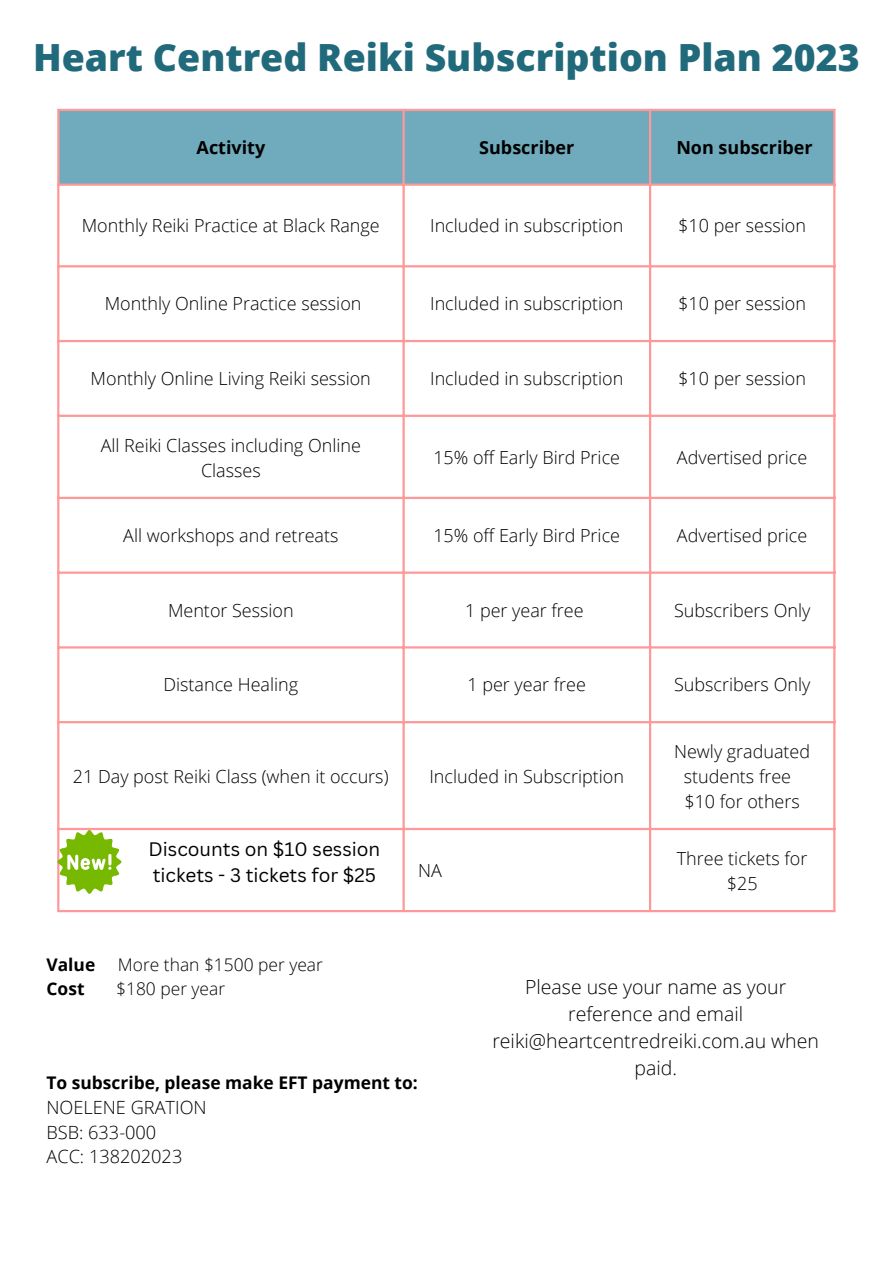
<style>
.page{position:relative;width:893px;height:1264px;background:#fff}
.page>*{position:absolute;margin:0;border:0;box-sizing:border-box;transform-origin:0 0}
.t1{font:800 37.5px "Open Sans";color:#216a7c}
.t2{font:300 19.5px/27px "Open Sans";color:#000;text-align:center}
.t3{font:18.9px/25.8px "Canva Sans";color:#000}
.t4{font:300 18.15px/24.8px "Open Sans";color:#000}
.t5{font:300 18px/24.8px "Open Sans";color:#000;text-align:center}
.t6{font:700 18px "Open Sans";color:#000}
.t7{font:700 17.4px "Open Sans";color:#000}
.t8{font:300 17.4px "Open Sans";color:#000}
</style>
<div class="page">
<div style="left:59px;top:111px;width:774px;height:72px;background:#6fabbd"></div>
<hr style="left:57px;top:111px;width:2px;height:799px;background:#f99">
<hr style="left:402px;top:111px;width:3px;height:799px;background:#f99">
<hr style="left:649px;top:111px;width:2px;height:799px;background:#f99">
<hr style="left:833px;top:111px;width:2px;height:799px;background:#f99">
<hr style="left:57px;top:109px;width:778px;height:2px;background:#f99">
<hr style="left:57px;top:183px;width:778px;height:3px;background:#f99">
<hr style="left:57px;top:265px;width:778px;height:2px;background:#f99">
<hr style="left:57px;top:340px;width:778px;height:2px;background:#f99">
<hr style="left:57px;top:414px;width:778px;height:3px;background:#f99">
<hr style="left:57px;top:497px;width:778px;height:2px;background:#f99">
<hr style="left:57px;top:571px;width:778px;height:3px;background:#f99">
<hr style="left:57px;top:646px;width:778px;height:2px;background:#f99">
<hr style="left:57px;top:721px;width:778px;height:2px;background:#f99">
<hr style="left:57px;top:827px;width:778px;height:3px;background:#f99">
<hr style="left:57px;top:910px;width:778px;height:2px;background:#f99">
<svg style="left:57px;top:830px;width:64px;height:63px"></svg>
<h1 class="t1" style="left:33px;top:31px;width:828px">Heart Centred Reiki Subscription Plan 2023</h1>
<p class="t6" style="left:196px;top:134px;width:70px">Activity</p>
<p class="t6" style="left:479px;top:134px;width:97px">Subscriber</p>
<p class="t6" style="left:676px;top:134px;width:138px">Non subscriber</p>
<p class="t5" style="left:82px;top:212px;width:299px">Monthly Reiki Practice at Black Range</p>
<p class="t5" style="left:430px;top:212px;width:195px">Included in subscription</p>
<p class="t5" style="left:678px;top:212px;width:129px">$10 per session</p>
<p class="t5" style="left:105px;top:291px;width:258px">Monthly Online Practice session</p>
<p class="t5" style="left:430px;top:291px;width:195px">Included in subscription</p>
<p class="t5" style="left:678px;top:291px;width:129px">$10 per session</p>
<p class="t5" style="left:91px;top:365px;width:282px">Monthly Online Living Reiki session</p>
<p class="t5" style="left:430px;top:365px;width:195px">Included in subscription</p>
<p class="t5" style="left:678px;top:365px;width:129px">$10 per session</p>
<p class="t5" style="left:101px;top:432px;width:262px">All Reiki Classes including Online<br>Classes</p>
<p class="t5" style="left:433px;top:445px;width:188px">15% off Early Bird Price</p>
<p class="t5" style="left:677px;top:445px;width:132px">Advertised price</p>
<p class="t5" style="left:123px;top:522px;width:217px">All workshops and retreats</p>
<p class="t5" style="left:433px;top:522px;width:188px">15% off Early Bird Price</p>
<p class="t5" style="left:677px;top:522px;width:132px">Advertised price</p>
<p class="t5" style="left:168px;top:597px;width:127px">Mentor Session</p>
<p class="t5" style="left:465px;top:597px;width:120px">1 per year free</p>
<p class="t5" style="left:674px;top:597px;width:138px">Subscribers Only</p>
<p class="t5" style="left:163px;top:672px;width:136px">Distance Healing</p>
<p class="t5" style="left:467px;top:672px;width:120px">1 per year free</p>
<p class="t5" style="left:674px;top:672px;width:138px">Subscribers Only</p>
<p class="t5" style="left:73px;top:763px;width:317px">21 Day post Reiki Class (when it occurs)</p>
<p class="t5" style="left:429px;top:763px;width:196px">Included in Subscription</p>
<p class="t3" style="left:148px;top:836px;width:233px">Discounts on $10 session tickets - 3 tickets for $25</p>
<p class="t5" style="left:418px;top:858px;width:25px">NA</p>
<p class="t5" style="left:674px;top:738px;width:138px">Newly graduated students free $10 for others</p>
<p class="t5" style="left:676px;top:845px;width:132px">Three tickets for $25</p>
<p class="t7" style="left:46px;top:952px;width:50px">Value</p>
<p class="t8" style="left:118px;top:952px;width:206px">More than $1500 per year</p>
<p class="t7" style="left:46px;top:976px;width:40px">Cost</p>
<p class="t8" style="left:116px;top:976px;width:110px">$180 per year</p>
<p class="t7" style="left:46px;top:1070px;width:373px">To subscribe, please make EFT payment to:</p>
<p class="t4" style="left:46px;top:1094px;width:162px">NOELENE GRATION<br>BSB: 633-000<br>ACC: 138202023</p>
<p class="t2" style="left:492px;top:972px;width:328px">Please use your name as your reference and email reiki@heartcentredreiki.com.au when paid.</p>
</div>
